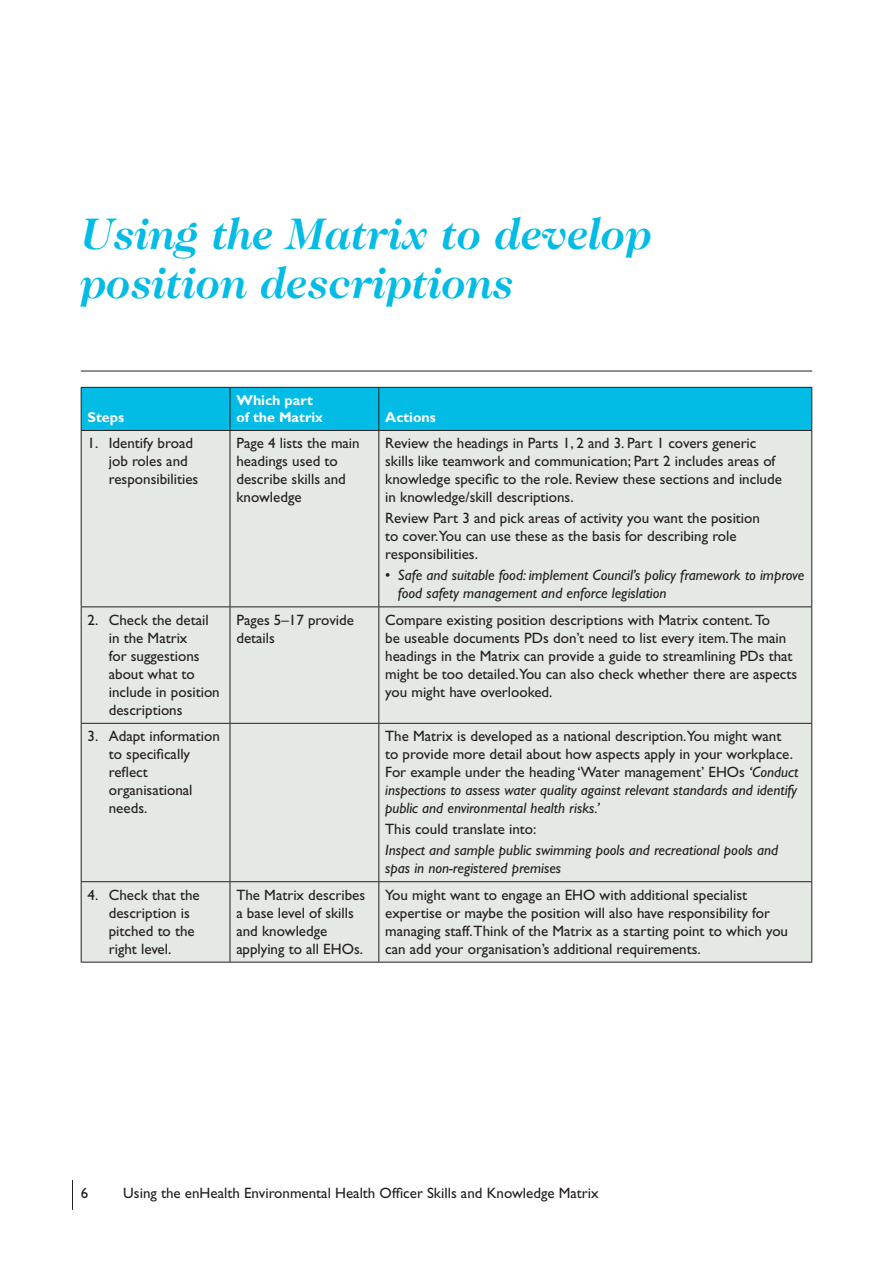
<style>
.page{position:relative;width:893px;height:1263px;background:#fff}
.page>*{position:absolute;margin:0;border:0;box-sizing:border-box;transform-origin:0 0}
.Heading_A_2_lines{font:italic 700 45px/49.5px "Caslon 224 IT Cby BT";color:#02bce5}
.Table_text{font:15px/18px "Gill Sans";color:#231f20}
.Table_bullet_1{font:italic 15px/18px "Gill Sans";color:#231f20}
.Table_text-2{font:italic 15px/18px "Gill Sans";color:#231f20}
.Table_heading{font:700 14.25px/17.2px "Gill Sans";color:#fff}
.s1{font-style:normal}
.s2{font-style:italic}
</style>
<div class="page">
<hr style="left:72px;top:1180px;width:1px;height:30px;background:#231f20">
<hr style="left:81px;top:371px;width:731px;height:1px;background:#231f20">
<div style="left:82px;top:388px;width:729px;height:42px;background:#02bce5"></div>
<div style="left:82px;top:431px;width:729px;height:531px;background:#e5e9e4"></div>
<hr style="left:230px;top:388px;width:1px;height:42px;background:#231f20">
<hr style="left:378px;top:388px;width:1px;height:42px;background:#231f20">
<hr style="left:230px;top:431px;width:1px;height:175px;background:#231f20">
<hr style="left:81px;top:606px;width:149px;height:1px;background:#231f20">
<hr style="left:230px;top:606px;width:149px;height:1px;background:#231f20">
<hr style="left:230px;top:607px;width:1px;height:116px;background:#231f20">
<hr style="left:378px;top:607px;width:1px;height:116px;background:#231f20">
<hr style="left:81px;top:723px;width:149px;height:1px;background:#231f20">
<hr style="left:230px;top:723px;width:149px;height:1px;background:#231f20">
<hr style="left:230px;top:724px;width:1px;height:157px;background:#231f20">
<hr style="left:379px;top:723px;width:433px;height:1px;background:#231f20">
<hr style="left:378px;top:724px;width:1px;height:157px;background:#231f20">
<hr style="left:81px;top:881px;width:149px;height:1px;background:#231f20">
<hr style="left:230px;top:881px;width:149px;height:1px;background:#231f20">
<hr style="left:230px;top:882px;width:1px;height:80px;background:#231f20">
<hr style="left:379px;top:881px;width:433px;height:1px;background:#231f20">
<hr style="left:378px;top:882px;width:1px;height:80px;background:#231f20">
<hr style="left:81px;top:387px;width:149px;height:1px;background:#231f20">
<hr style="left:81px;top:388px;width:1px;height:42px;background:#231f20">
<hr style="left:230px;top:387px;width:149px;height:1px;background:#231f20">
<hr style="left:379px;top:387px;width:433px;height:1px;background:#231f20">
<hr style="left:811px;top:388px;width:1px;height:42px;background:#231f20">
<hr style="left:81px;top:430px;width:149px;height:1px;background:#231f20">
<hr style="left:81px;top:431px;width:1px;height:175px;background:#231f20">
<hr style="left:230px;top:430px;width:149px;height:1px;background:#231f20">
<hr style="left:379px;top:430px;width:433px;height:1px;background:#231f20">
<hr style="left:378px;top:431px;width:1px;height:175px;background:#231f20">
<hr style="left:811px;top:431px;width:1px;height:175px;background:#231f20">
<hr style="left:81px;top:607px;width:1px;height:116px;background:#231f20">
<hr style="left:379px;top:606px;width:433px;height:1px;background:#231f20">
<hr style="left:811px;top:607px;width:1px;height:116px;background:#231f20">
<hr style="left:81px;top:724px;width:1px;height:157px;background:#231f20">
<hr style="left:811px;top:724px;width:1px;height:157px;background:#231f20">
<hr style="left:81px;top:882px;width:1px;height:80px;background:#231f20">
<hr style="left:811px;top:882px;width:1px;height:80px;background:#231f20">
<hr style="left:81px;top:962px;width:149px;height:1px;background:#231f20">
<hr style="left:230px;top:962px;width:149px;height:1px;background:#231f20">
<hr style="left:379px;top:962px;width:433px;height:1px;background:#231f20">
<p class="Heading_A_2_lines" style="left:81px;top:207px;width:573px">Using the Matrix to develop position descriptions</p>
<p class="Table_heading" style="left:88px;top:408px;width:38px">Steps</p>
<p class="Table_heading" style="left:236px;top:391px;width:88px">Which part of the Matrix</p>
<p class="Table_heading" style="left:385px;top:408px;width:52px">Actions</p>
<p class="Table_text" style="left:109px;top:434px;width:91px;text-indent:-21px">1. Identify broad job roles and responsibilities</p>
<p class="Table_text" style="left:236px;top:434px;width:125px">Page 4 lists the main headings used to describe skills and knowledge</p>
<p class="Table_text" style="left:385px;top:434px;width:398px">Review the headings in Parts 1, 2 and 3. Part 1 covers generic skills like teamwork and communication; Part 2 includes areas of knowledge specific to the role. Review these sections and include in knowledge/skill descriptions.</p>
<p class="Table_text" style="left:385px;top:509px;width:376px">Review Part 3 and pick areas of activity you want the position to cover.You can use these as the basis for describing role responsibilities.</p>
<p class="Table_bullet_1" style="left:398px;top:566px;width:408px;text-indent:-13px"><span class="s1">•</span> Safe and suitable food: implement Council’s policy framework to improve food safety management and enforce legislation</p>
<p class="Table_text" style="left:109px;top:611px;width:113px;text-indent:-21px">2. Check the detail in the Matrix<br>for suggestions about what to include in position descriptions</p>
<p class="Table_text" style="left:236px;top:611px;width:119px">Pages 5–17 provide details</p>
<p class="Table_text" style="left:385px;top:611px;width:414px">Compare existing position descriptions with Matrix content. To<br>be useable documents PDs don’t need to list every item.The main headings in the Matrix can provide a guide to streamlining PDs that might be too detailed.You can also check whether there are aspects you might have overlooked.</p>
<p class="Table_text" style="left:109px;top:727px;width:113px;text-indent:-21px">3. Adapt information to specifically reflect organisational needs.</p>
<p class="Table_text" style="left:385px;top:727px;width:415px">The Matrix is developed as a national description.You might want to provide more detail about how aspects apply in your workplace.<br>For example under the heading ‘Water management’ EHOs <span class="s2">‘Conduct inspections to assess water quality against relevant standards and identify public and environmental health risks.’</span></p>
<p class="Table_text" style="left:385px;top:820px;width:153px">This could translate into:</p>
<p class="Table_text-2" style="left:385px;top:841px;width:394px">Inspect and sample public swimming pools and recreational pools and spas in non-registered premises</p>
<p class="Table_text" style="left:109px;top:885px;width:92px;text-indent:-21px">4. Check that the description is pitched to the right level.</p>
<p class="Table_text" style="left:236px;top:885px;width:130px">The Matrix describes a base level of skills and knowledge applying to all EHOs.</p>
<p class="Table_text" style="left:385px;top:885px;width:404px">You might want to engage an EHO with additional specialist expertise or maybe the position will also have responsibility for managing staff.Think of the Matrix as a starting point to which you can add your organisation’s additional requirements.</p>
<p class="Table_text" style="left:81px;top:1184px;width:9px">6</p>
<p class="Table_text" style="left:123px;top:1184px;width:477px">Using the enHealth Environmental Health Officer Skills and Knowledge Matrix</p>
</div>
